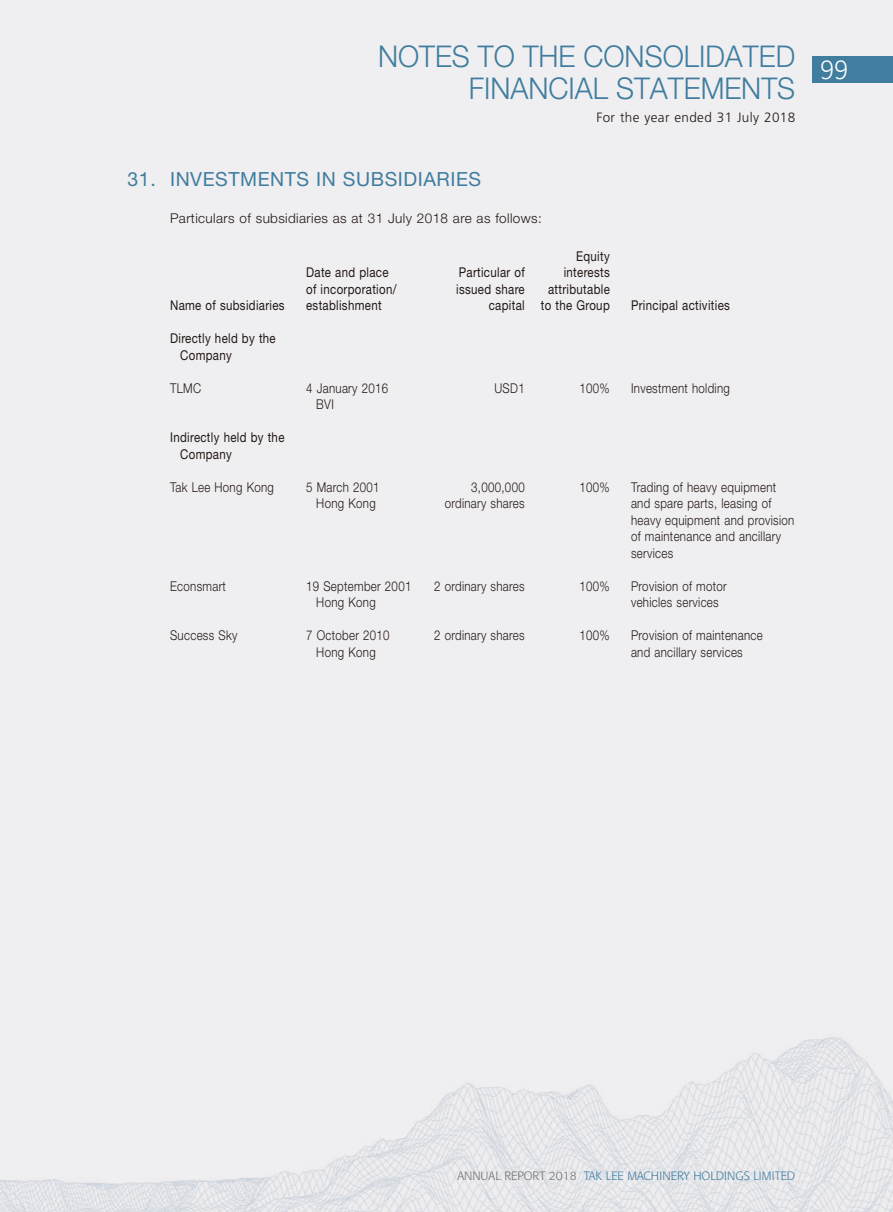
<style>
.page{position:relative;width:893px;height:1212px;background:#efeef0}
.page>*{position:absolute;margin:0;border:0;box-sizing:border-box;transform-origin:0 0}
.t1{font:300 30px/31.5px "Helvetica Neue LT Std";color:#407d9f;text-align:right;scale:.95 1}
.t2{font:300 27px "Formata";color:#fff;scale:.9 1}
.t3{font:19.5px "Helvetica Neue LT Std";letter-spacing:.03em;color:#407d9f}
.t4{font:300 13.5px/16.5px "Helvetica Neue LT Std";letter-spacing:.03em;color:#231916;scale:.85 1}
.t5{font:13.5px/16.5px "Helvetica Neue LT Std";letter-spacing:.03em;color:#231916;scale:.85 1}
.t6{font:300 13.5px "Helvetica Neue LT Std";letter-spacing:.03em;color:#231916}
.t7{font:300 13.5px "Frutiger LT Std";letter-spacing:.03em;color:#231916}
.t8{font:300 12px "Formata";color:#407d9f}
.s1{color:#727272}
</style>
<div class="page">
<div style="left:812px;top:57px;width:81px;height:26px;background:#407d9f"></div>
<h1 class="t1" style="left:378px;top:40px;width:441px">NOTES TO THE CONSOLIDATED<br>FINANCIAL STATEMENTS</h1>
<h3 class="t3" style="left:128px;top:168px;width:355px">31. INVESTMENTS IN SUBSIDIARIES</h3>
<p class="t6" style="left:170px;top:210px;width:373px">Particulars of subsidiaries as at 31 July 2018 are as follows:</p>
<p class="t7" style="left:596px;top:110px;width:200px">For the year ended 31 July 2018</p>
<p class="t5" style="left:170px;top:297px;width:136px">Name of subsidiaries</p>
<p class="t5" style="left:306px;top:264px;width:108px">Date and place of incorporation/ establishment</p>
<p class="t5" style="left:456px;top:264px;width:82px;text-align:right">Particular of issued share capital</p>
<p class="t5" style="left:541px;top:248px;width:83px;text-align:right">Equity interests attributable to the Group</p>
<p class="t5" style="left:631px;top:297px;width:118px">Principal activities</p>
<p class="t5" style="left:180px;top:330px;width:114px;text-indent:-10px">Directly held by the<br>Company</p>
<p class="t4" style="left:170px;top:379px;width:38px">TLMC</p>
<p class="t4" style="left:316px;top:379px;width:86px;text-indent:-10px">4 January 2016<br>BVI</p>
<p class="t4" style="left:494px;top:379px;width:37px">USD1</p>
<p class="t4" style="left:579px;top:379px;width:37px">100%</p>
<p class="t4" style="left:631px;top:379px;width:118px">Investment holding</p>
<p class="t5" style="left:180px;top:429px;width:124px;text-indent:-10px">Indirectly held by the<br>Company</p>
<p class="t4" style="left:170px;top:478px;width:124px">Tak Lee Hong Kong</p>
<p class="t4" style="left:306px;top:478px;width:88px;text-align:center">5 March 2001<br>Hong Kong</p>
<p class="t4" style="left:445px;top:478px;width:96px;text-align:right">3,000,000 ordinary shares</p>
<p class="t4" style="left:579px;top:478px;width:37px">100%</p>
<p class="t4" style="left:631px;top:478px;width:194px">Trading of heavy equipment and spare parts, leasing of heavy equipment and provision of maintenance and ancillary services</p>
<p class="t4" style="left:170px;top:577px;width:67px">Econsmart</p>
<p class="t4" style="left:316px;top:577px;width:113px;text-indent:-10px">19 September 2001<br>Hong Kong</p>
<p class="t4" style="left:434px;top:577px;width:108px">2 ordinary shares</p>
<p class="t4" style="left:579px;top:577px;width:37px">100%</p>
<p class="t4" style="left:631px;top:577px;width:114px">Provision of motor vehicles services</p>
<p class="t4" style="left:170px;top:627px;width:81px">Success Sky</p>
<p class="t4" style="left:306px;top:627px;width:100px;text-align:center">7 October 2010<br>Hong Kong</p>
<p class="t4" style="left:434px;top:627px;width:108px">2 ordinary shares</p>
<p class="t4" style="left:579px;top:627px;width:37px">100%</p>
<p class="t4" style="left:631px;top:627px;width:156px">Provision of maintenance and ancillary services</p>
<h2 class="t2" style="left:820px;top:54px;width:33px">99</h2>
<p class="t8" style="left:457px;top:1168px;width:339px"><span class="s1">ANNUAL REPORT 2018</span> TAK LEE MACHINERY HOLDINGS LIMITED</p>
</div>
